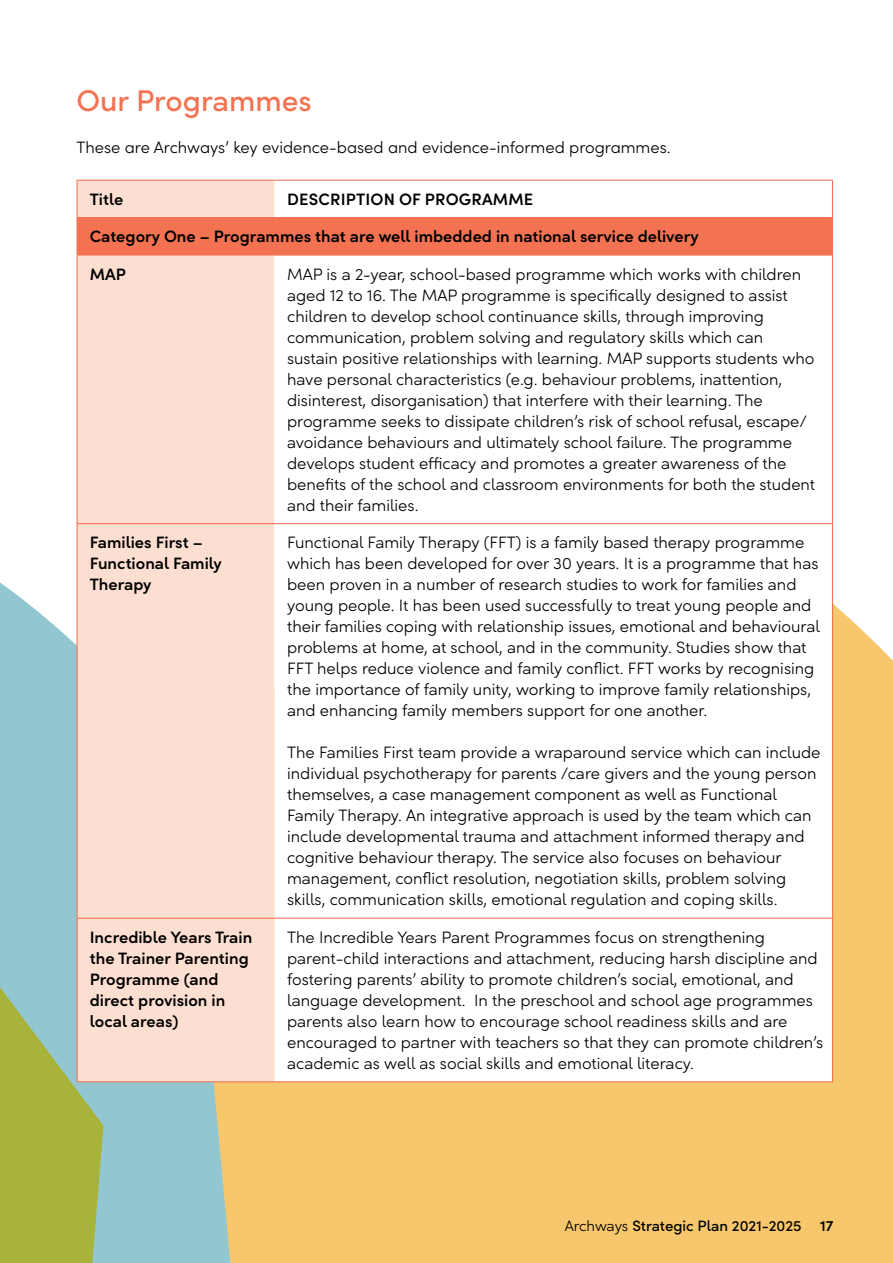
<style>
.page{position:relative;width:893px;height:1263px;background:#fff}
.page>*{position:absolute;margin:0;border:0;box-sizing:border-box;transform-origin:0 0}
.Sub_Heading_Contents{font:500 30px "Sofia Pro";color:#f37252}
.t1{font:300 16.5px/21px "Sofia Pro";color:#000}
.t2{font:600 16.5px/21px "Sofia Pro";color:#000}
.t3{font:500 15px "Sofia Pro";color:#000}
.t4{font:600 15px "Sofia Pro";color:#000}
.s1{font-weight:300}
</style>
<div class="page">
<svg style="left:0;top:572px;width:185px;height:691px;background:#9cccd6"></svg>
<svg style="left:0;top:781px;width:103px;height:482px;background:#9cbd86"></svg>
<div style="left:185px;top:604px;width:708px;height:659px;background:#f6c76d"></div>
<div style="left:78px;top:181px;width:196px;height:900px;background:#fddfd1"></div>
<div style="left:77px;top:218px;width:755px;height:37px;background:#f37252"></div>
<svg style="left:274px;top:524px;width:558px;height:557px"></svg>
<hr style="left:274px;top:180px;width:559px;height:1px;background:#f37252">
<hr style="left:832px;top:181px;width:1px;height:36px;background:#f37252">
<hr style="left:274px;top:217px;width:559px;height:1px;background:#f37252">
<hr style="left:832px;top:218px;width:1px;height:36px;background:#f37252">
<hr style="left:77px;top:254px;width:197px;height:2px;background:#f37252">
<hr style="left:77px;top:256px;width:1px;height:267px;background:#f37252">
<hr style="left:274px;top:254px;width:559px;height:2px;background:#f37252">
<hr style="left:832px;top:256px;width:1px;height:267px;background:#f37252">
<hr style="left:77px;top:523px;width:197px;height:1px;background:#f37252">
<hr style="left:77px;top:524px;width:1px;height:394px;background:#f37252">
<hr style="left:274px;top:523px;width:559px;height:1px;background:#f37252">
<hr style="left:832px;top:524px;width:1px;height:394px;background:#f37252">
<hr style="left:77px;top:918px;width:197px;height:1px;background:#f37252">
<hr style="left:77px;top:919px;width:1px;height:162px;background:#f37252">
<hr style="left:274px;top:918px;width:559px;height:1px;background:#f37252">
<hr style="left:832px;top:919px;width:1px;height:162px;background:#f37252">
<hr style="left:77px;top:1081px;width:197px;height:1px;background:#f37252">
<hr style="left:274px;top:1081px;width:559px;height:1px;background:#f37252">
<hr style="left:77px;top:180px;width:197px;height:1px;background:#f37252">
<hr style="left:77px;top:181px;width:1px;height:36px;background:#f37252">
<hr style="left:77px;top:217px;width:197px;height:1px;background:#f37252">
<p class="Sub_Heading_Contents" style="left:77px;top:78px;width:237px">Our Programmes</p>
<p class="t1" style="left:77px;top:135px;width:596px">These are Archways’ key evidence-based and evidence-informed programmes.</p>
<p class="t2" style="left:90px;top:187px;width:35px">Title</p>
<p class="t2" style="left:287px;top:187px;width:248px">DESCRIPTION OF PROGRAMME</p>
<p class="t2" style="left:90px;top:225px;width:610px">Category One – Programmes that are well imbedded in national service delivery</p>
<p class="t2" style="left:90px;top:262px;width:38px">MAP</p>
<p class="t1" style="left:287px;top:263px;width:529px">MAP is a 2-year, school-based programme which works with children aged 12 to 16. The MAP programme is specifically designed to assist children to develop school continuance skills, through improving communication, problem solving and regulatory skills which can sustain positive relationships with learning. MAP supports students who have personal characteristics (e.g. behaviour problems, inattention, disinterest, disorganisation) that interfere with their learning. The programme seeks to dissipate children’s risk of school refusal, escape/ avoidance behaviours and ultimately school failure. The programme develops student efficacy and promotes a greater awareness of the benefits of the school and classroom environments for both the student and their families.</p>
<p class="t2" style="left:90px;top:531px;width:134px">Families First –<br>Functional Family<br>Therapy</p>
<p class="t1" style="left:287px;top:531px;width:534px">Functional Family Therapy (FFT) is a family based therapy programme which has been developed for over 30 years. It is a programme that has been proven in a number of research studies to work for families and young people. It has been used successfully to treat young people and their families coping with relationship issues, emotional and behavioural problems at home, at school, and in the community. Studies show that FFT helps reduce violence and family conflict. FFT works by recognising the importance of family unity, working to improve family relationships, and enhancing family members support for one another.</p>
<p class="t1" style="left:287px;top:741px;width:535px">The Families First team provide a wraparound service which can include individual psychotherapy for parents /care givers and the young person themselves, a case management component as well as Functional Family Therapy. An integrative approach is used by the team which can include developmental trauma and attachment informed therapy and cognitive behaviour therapy. The service also focuses on behaviour management, conflict resolution, negotiation skills, problem solving skills, communication skills, emotional regulation and coping skills.</p>
<p class="t2" style="left:90px;top:925px;width:164px">Incredible Years Train the Trainer Parenting<br>Programme (and direct provision in local areas)</p>
<p class="t1" style="left:287px;top:926px;width:538px">The Incredible Years Parent Programmes focus on strengthening parent-child interactions and attachment, reducing harsh discipline and fostering parents’ ability to promote children’s social, emotional, and language development. In the preschool and school age programmes parents also learn how to encourage school readiness skills and are encouraged to partner with teachers so that they can promote children’s academic as well as social skills and emotional literacy.</p>
<p class="t3" style="left:565px;top:1214px;width:238px"><span class="s1">Archways</span> Strategic Plan 2021-2025</p>
<p class="t4" style="left:820px;top:1214px;width:15px">17</p>
</div>
